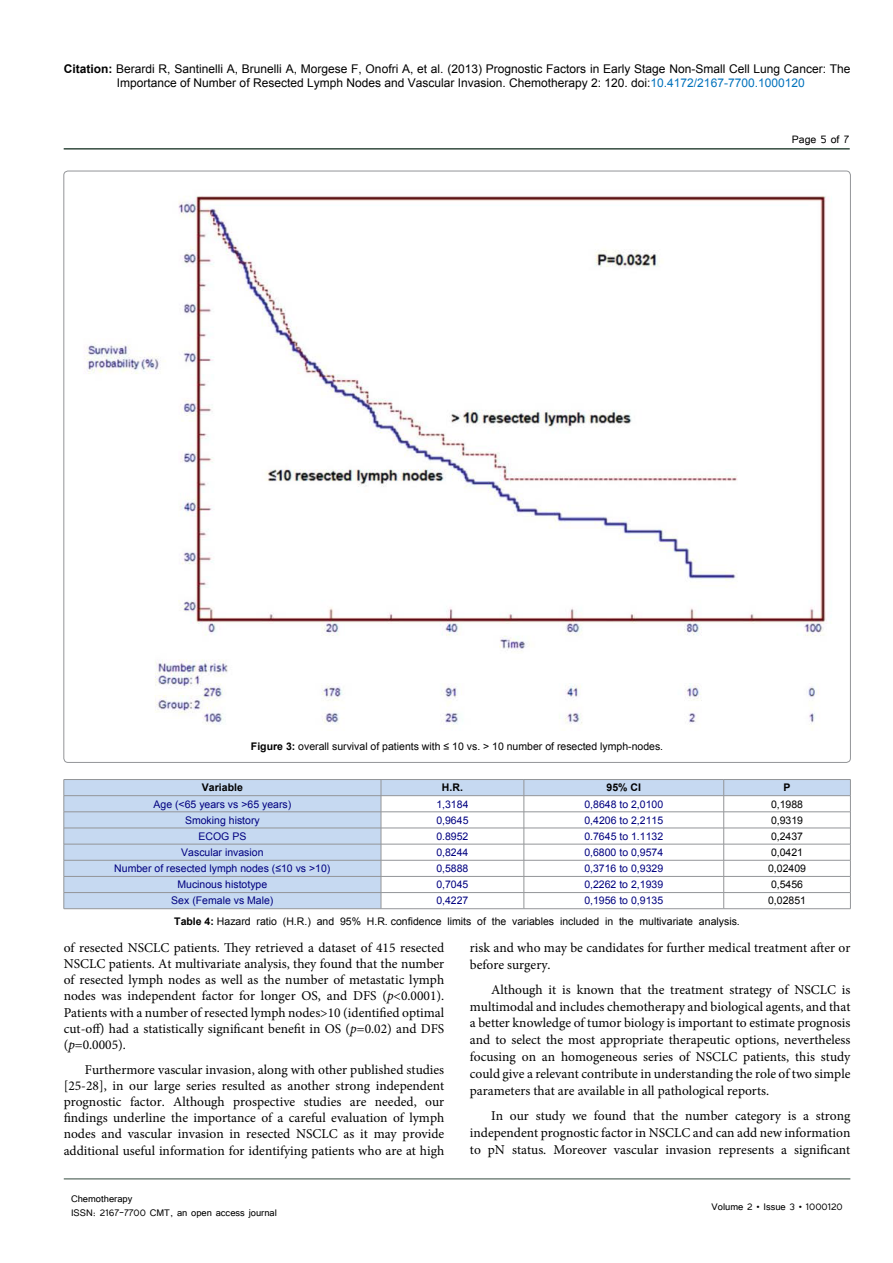
<style>
.page{position:relative;width:893px;height:1263px;background:#fff}
.page>*{position:absolute;margin:0;border:0;box-sizing:border-box;transform-origin:0 0}
.t1{font:13.5px/16.2px "Minion Pro";color:#000;text-align:justify}
.t2{font:13.5px "Tunga";color:#000}
.t3{font:12px/14.4px "Arial";color:#000}
.t4{font:12px/14.4px "Tunga";color:#000}
.t5{font:10.5px "Arial";color:#000080}
.t6{font:10.5px "Arial";color:#000}
.t7{font:700 10.5px "Arial";color:#000}
.s1{font-weight:700}
.s2{color:#0072bc}
.s3{font-style:italic}
</style>
<div class="page">
<hr style="left:64px;top:148px;width:786px;height:2px;background:#344b3f">
<hr style="left:64px;top:1179px;width:786px;height:1px;background:#344b3f">
<img style="left:86px;top:196px;width:741px;height:529px">
<svg style="left:65px;top:780px;width:785px;height:128px"></svg>
<hr style="left:64px;top:779px;width:317px;height:1px;background:#939598">
<hr style="left:381px;top:779px;width:143px;height:1px;background:#939598">
<hr style="left:524px;top:779px;width:200px;height:1px;background:#939598">
<hr style="left:724px;top:779px;width:126px;height:1px;background:#939598">
<hr style="left:64px;top:795px;width:317px;height:1px;background:#939598">
<hr style="left:381px;top:795px;width:143px;height:1px;background:#939598">
<hr style="left:524px;top:795px;width:200px;height:1px;background:#939598">
<hr style="left:724px;top:795px;width:126px;height:1px;background:#939598">
<hr style="left:64px;top:811px;width:317px;height:1px;background:#939598">
<hr style="left:381px;top:811px;width:143px;height:1px;background:#939598">
<hr style="left:524px;top:811px;width:200px;height:1px;background:#939598">
<hr style="left:724px;top:811px;width:126px;height:1px;background:#939598">
<hr style="left:64px;top:828px;width:317px;height:1px;background:#939598">
<hr style="left:381px;top:828px;width:143px;height:1px;background:#939598">
<hr style="left:524px;top:828px;width:200px;height:1px;background:#939598">
<hr style="left:724px;top:828px;width:126px;height:1px;background:#939598">
<hr style="left:64px;top:844px;width:317px;height:1px;background:#939598">
<hr style="left:381px;top:844px;width:143px;height:1px;background:#939598">
<hr style="left:524px;top:844px;width:200px;height:1px;background:#939598">
<hr style="left:724px;top:844px;width:126px;height:1px;background:#939598">
<hr style="left:64px;top:860px;width:317px;height:1px;background:#939598">
<hr style="left:381px;top:860px;width:143px;height:1px;background:#939598">
<hr style="left:524px;top:860px;width:200px;height:1px;background:#939598">
<hr style="left:724px;top:860px;width:126px;height:1px;background:#939598">
<hr style="left:64px;top:876px;width:317px;height:1px;background:#939598">
<hr style="left:381px;top:876px;width:143px;height:1px;background:#939598">
<hr style="left:524px;top:876px;width:200px;height:1px;background:#939598">
<hr style="left:724px;top:876px;width:126px;height:1px;background:#939598">
<hr style="left:64px;top:892px;width:317px;height:1px;background:#939598">
<svg style="left:64px;top:780px;width:1px;height:128px"></svg>
<hr style="left:381px;top:892px;width:143px;height:1px;background:#939598">
<svg style="left:381px;top:780px;width:1px;height:128px"></svg>
<hr style="left:524px;top:892px;width:200px;height:1px;background:#939598">
<svg style="left:524px;top:780px;width:1px;height:128px"></svg>
<hr style="left:724px;top:892px;width:126px;height:1px;background:#939598">
<svg style="left:723px;top:779px;width:1px;height:129px"></svg>
<svg style="left:850px;top:779px;width:1px;height:130px"></svg>
<hr style="left:64px;top:908px;width:317px;height:1px;background:#939598">
<hr style="left:381px;top:908px;width:143px;height:1px;background:#939598">
<hr style="left:524px;top:908px;width:200px;height:1px;background:#939598">
<hr style="left:724px;top:908px;width:126px;height:1px;background:#939598">
<p class="t3" style="left:117px;top:61px;width:735px;text-indent:-53px"><span class="s1">Citation:</span> Berardi R, Santinelli A, Brunelli A, Morgese F, Onofri A, et al. (2013) Prognostic Factors in Early Stage Non-Small Cell Lung Cancer: The<br>Importance of Number of Resected Lymph Nodes and Vascular Invasion. Chemotherapy 2: 120. doi:<span class="s2">10.4172/2167-7700.1000120</span></p>
<p class="t2" style="left:792px;top:131px;width:59px">Page 5 of 7</p>
<p class="t6" style="left:251px;top:739px;width:414px"><span class="s1">Figure 3:</span> overall survival of patients with ≤ 10 vs. &gt; 10 number of resected lymph-nodes.</p>
<p class="t7" style="left:202px;top:781px;width:42px">Variable</p>
<p class="t7" style="left:442px;top:781px;width:22px">H.R.</p>
<p class="t7" style="left:607px;top:781px;width:36px">95% CI</p>
<p class="t7" style="left:784px;top:781px;width:9px">P</p>
<p class="t5" style="left:154px;top:797px;width:139px">Age (&lt;65 years vs &gt;65 years)</p>
<p class="t5" style="left:436px;top:797px;width:34px">1,3184</p>
<p class="t5" style="left:584px;top:797px;width:80px">0,8648 to 2,0100</p>
<p class="t6" style="left:771px;top:797px;width:34px">0,1988</p>
<p class="t5" style="left:185px;top:813px;width:76px">Smoking history</p>
<p class="t5" style="left:436px;top:813px;width:34px">0,9645</p>
<p class="t5" style="left:584px;top:813px;width:80px">0,4206 to 2,2115</p>
<p class="t6" style="left:771px;top:813px;width:34px">0,9319</p>
<p class="t5" style="left:198px;top:829px;width:49px">ECOG PS</p>
<p class="t5" style="left:436px;top:829px;width:34px">0.8952</p>
<p class="t5" style="left:584px;top:829px;width:80px">0.7645 to 1.1132</p>
<p class="t6" style="left:771px;top:829px;width:34px">0,2437</p>
<p class="t5" style="left:181px;top:845px;width:84px">Vascular invasion</p>
<p class="t5" style="left:436px;top:845px;width:34px">0,8244</p>
<p class="t5" style="left:584px;top:845px;width:80px">0,6800 to 0,9574</p>
<p class="t6" style="left:771px;top:845px;width:34px">0,0421</p>
<p class="t5" style="left:114px;top:862px;width:218px">Number of resected lymph nodes (≤10 vs &gt;10)</p>
<p class="t5" style="left:436px;top:862px;width:34px">0,5888</p>
<p class="t5" style="left:584px;top:862px;width:80px">0,3716 to 0,9329</p>
<p class="t6" style="left:768px;top:862px;width:39px">0,02409</p>
<p class="t5" style="left:177px;top:878px;width:91px">Mucinous histotype</p>
<p class="t5" style="left:436px;top:878px;width:34px">0,7045</p>
<p class="t5" style="left:584px;top:878px;width:80px">0,2262 to 2,1939</p>
<p class="t6" style="left:771px;top:878px;width:34px">0,5456</p>
<p class="t5" style="left:171px;top:894px;width:104px">Sex (Female vs Male)</p>
<p class="t5" style="left:436px;top:894px;width:34px">0,4227</p>
<p class="t5" style="left:584px;top:894px;width:80px">0,1956 to 0,9135</p>
<p class="t6" style="left:768px;top:894px;width:39px">0,02851</p>
<p class="t6" style="left:174px;top:914px;width:567px"><span class="s1">Table 4:</span> Hazard ratio (H.R.) and 95% H.R. confidence limits of the variables included in the multivariate analysis.</p>
<p class="t1" style="left:64px;top:939px;width:382px">of resected NSCLC patients. They retrieved a dataset of 415 resected NSCLC patients. At multivariate analysis, they found that the number of resected lymph nodes as well as the number of metastatic lymph nodes was independent factor for longer OS, and DFS (<span class="s3">p</span>&lt;0.0001).<br>Patients with a number of resected lymph nodes&gt;10 (identified optimal cut-off) had a statistically significant benefit in OS (<span class="s3">p=</span>0.02) and DFS (<span class="s3">p</span>=0.0005).</p>
<p class="t1" style="left:64px;top:1061px;width:382px;text-indent:21px">Furthermore vascular invasion, along with other published studies [25-28], in our large series resulted as another strong independent prognostic factor. Although prospective studies are needed, our findings underline the importance of a careful evaluation of lymph nodes and vascular invasion in resected NSCLC as it may provide additional useful information for identifying patients who are at high</p>
<p class="t4" style="left:71px;top:1190px;width:207px">Chemotherapy<br>ISSN: 2167-7700 CMT, an open access journal</p>
<p class="t1" style="left:470px;top:939px;width:382px;line-height:16.8px">risk and who may be candidates for further medical treatment after or before surgery.</p>
<p class="t1" style="left:470px;top:981px;width:382px;line-height:16.8px;text-indent:21px">Although it is known that the treatment strategy of NSCLC is multimodal and includes chemotherapy and biological agents, and that a better knowledge of tumor biology is important to estimate prognosis and to select the most appropriate therapeutic options, nevertheless focusing on an homogeneous series of NSCLC patients, this study could give a relevant contribute in understanding the role of two simple parameters that are available in all pathological reports.</p>
<p class="t1" style="left:470px;top:1107px;width:382px;line-height:16.8px;text-indent:21px">In our study we found that the number category is a strong independent prognostic factor in NSCLC and can add new information to pN status. Moreover vascular invasion represents a significant</p>
<p class="t4" style="left:712px;top:1199px;width:133px">Volume 2 • Issue 3 • 1000120</p>
</div>
